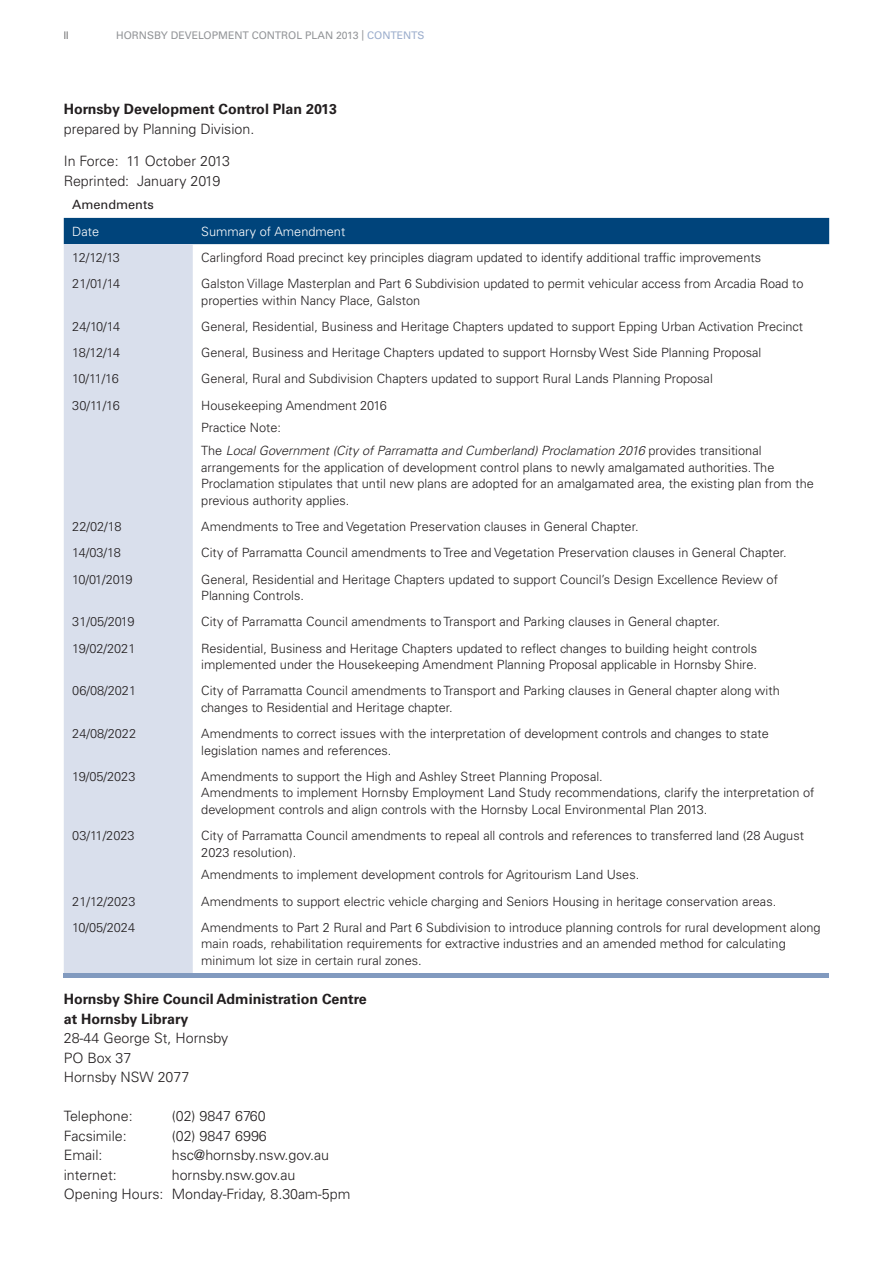
<style>
.page{position:relative;width:893px;height:1263px;background:#fff}
.page>*{position:absolute;margin:0;border:0;box-sizing:border-box;transform-origin:0 0}
.Body_Copy{font:300 14.25px/19.5px "Univers LT Std";color:#231f20}
.Body_Copy_Heavy{font:700 14.25px/19.5px "Univers LT Std";color:#231f20}
.Body_Copy-2{font:700 14.25px/19.5px "Univers LT Std";color:#231f20}
.Table_Body_Text{font:300 12.75px/16.5px "Univers LT Std";color:#231f20}
.Table_Body_Text_-_paper_white{font:300 12.75px "Univers LT Std";color:#fff}
.Figure_name{font:12.75px "Univers LT Std";color:#231f20}
.t1{font:10.5px "Univers LT Std";color:#939598}
.t2{font:300 condensed 10.5px "Univers LT Std";color:#3e3e3f}
.s1{color:#9badcc}
.s2{font-weight:300}
.s3{font-style:italic}
</style>
<div class="page">
<div style="left:64px;top:218px;width:765px;height:26px;background:#00447b"></div>
<div style="left:64px;top:244px;width:129px;height:729px;background:#d9dfec"></div>
<div style="left:64px;top:973px;width:765px;height:5px;background:#819abf"></div>
<p class="t2" style="left:64px;top:29px;width:6px">II</p>
<p class="t1" style="left:116px;top:30px;width:310px">HORNSBY DEVELOPMENT CONTROL PLAN 2013 | <span class="s1">CONTENTS</span></p>
<p class="Body_Copy_Heavy" style="left:64px;top:100px;width:275px">Hornsby Development Control Plan 2013 <span class="s2">prepared by Planning Division.</span></p>
<p class="Body_Copy" style="left:64px;top:151px;width:168px">In Force: 11 October 2013<br>Reprinted: January 2019</p>
<p class="Figure_name" style="left:72px;top:197px;width:83px">Amendments</p>
<p class="Table_Body_Text_-_paper_white" style="left:72px;top:223px;width:28px">Date</p>
<p class="Table_Body_Text_-_paper_white" style="left:201px;top:223px;width:146px">Summary of Amendment</p>
<p class="Table_Body_Text" style="left:72px;top:249px;width:49px">12/12/13</p>
<p class="Table_Body_Text" style="left:201px;top:249px;width:561px">Carlingford Road precinct key principles diagram updated to identify additional traffic improvements</p>
<p class="Table_Body_Text" style="left:72px;top:275px;width:50px">21/01/14</p>
<p class="Table_Body_Text" style="left:201px;top:275px;width:604px">Galston Village Masterplan and Part 6 Subdivision updated to permit vehicular access from Arcadia Road to properties within Nancy Place, Galston</p>
<p class="Table_Body_Text" style="left:72px;top:318px;width:50px">24/10/14</p>
<p class="Table_Body_Text" style="left:201px;top:318px;width:603px">General, Residential, Business and Heritage Chapters updated to support Epping Urban Activation Precinct</p>
<p class="Table_Body_Text" style="left:72px;top:344px;width:49px">18/12/14</p>
<p class="Table_Body_Text" style="left:201px;top:344px;width:562px">General, Business and Heritage Chapters updated to support Hornsby West Side Planning Proposal</p>
<p class="Table_Body_Text" style="left:72px;top:371px;width:48px">10/11/16</p>
<p class="Table_Body_Text" style="left:201px;top:371px;width:513px">General, Rural and Subdivision Chapters updated to support Rural Lands Planning Proposal</p>
<p class="Table_Body_Text" style="left:72px;top:397px;width:49px">30/11/16</p>
<p class="Table_Body_Text" style="left:201px;top:397px;width:187px">Housekeeping Amendment 2016</p>
<p class="Table_Body_Text" style="left:201px;top:420px;width:81px">Practice Note:</p>
<p class="Table_Body_Text" style="left:201px;top:443px;width:614px">The <span class="s3">Local Government (City of Parramatta and Cumberland) Proclamation 2016</span> provides transitional arrangements for the application of development control plans to newly amalgamated authorities. The Proclamation stipulates that until new plans are adopted for an amalgamated area, the existing plan from the previous authority applies.</p>
<p class="Table_Body_Text" style="left:72px;top:518px;width:51px">22/02/18</p>
<p class="Table_Body_Text" style="left:201px;top:518px;width:439px">Amendments to Tree and Vegetation Preservation clauses in General Chapter.</p>
<p class="Table_Body_Text" style="left:72px;top:545px;width:50px">14/03/18</p>
<p class="Table_Body_Text" style="left:201px;top:545px;width:587px">City of Parramatta Council amendments to Tree and Vegetation Preservation clauses in General Chapter.</p>
<p class="Table_Body_Text" style="left:72px;top:571px;width:62px">10/01/2019</p>
<p class="Table_Body_Text" style="left:201px;top:571px;width:578px">General, Residential and Heritage Chapters updated to support Council’s Design Excellence Review of<br>Planning Controls.</p>
<p class="Table_Body_Text" style="left:72px;top:613px;width:64px">31/05/2019</p>
<p class="Table_Body_Text" style="left:201px;top:613px;width:520px">City of Parramatta Council amendments to Transport and Parking clauses in General chapter.</p>
<p class="Table_Body_Text" style="left:72px;top:640px;width:65px">19/02/2021</p>
<p class="Table_Body_Text" style="left:201px;top:640px;width:557px">Residential, Business and Heritage Chapters updated to reflect changes to building height controls implemented under the Housekeeping Amendment Planning Proposal applicable in Hornsby Shire.</p>
<p class="Table_Body_Text" style="left:72px;top:682px;width:65px">06/08/2021</p>
<p class="Table_Body_Text" style="left:201px;top:682px;width:580px">City of Parramatta Council amendments to Transport and Parking clauses in General chapter along with changes to Residential and Heritage chapter.</p>
<p class="Table_Body_Text" style="left:72px;top:725px;width:65px">24/08/2022</p>
<p class="Table_Body_Text" style="left:201px;top:725px;width:569px">Amendments to correct issues with the interpretation of development controls and changes to state legislation names and references.</p>
<p class="Table_Body_Text" style="left:72px;top:768px;width:65px">19/05/2023</p>
<p class="Table_Body_Text" style="left:201px;top:768px;width:615px">Amendments to support the High and Ashley Street Planning Proposal.<br>Amendments to implement Hornsby Employment Land Study recommendations, clarify the interpretation of development controls and align controls with the Hornsby Local Environmental Plan 2013.</p>
<p class="Table_Body_Text" style="left:72px;top:827px;width:64px">03/11/2023</p>
<p class="Table_Body_Text" style="left:201px;top:827px;width:604px">City of Parramatta Council amendments to repeal all controls and references to transferred land (28 August<br>2023 resolution).</p>
<p class="Table_Body_Text" style="left:201px;top:867px;width:439px">Amendments to implement development controls for Agritourism Land Uses.</p>
<p class="Table_Body_Text" style="left:72px;top:893px;width:65px">21/12/2023</p>
<p class="Table_Body_Text" style="left:201px;top:893px;width:576px">Amendments to support electric vehicle charging and Seniors Housing in heritage conservation areas.</p>
<p class="Table_Body_Text" style="left:72px;top:919px;width:64px">10/05/2024</p>
<p class="Table_Body_Text" style="left:201px;top:919px;width:621px">Amendments to Part 2 Rural and Part 6 Subdivision to introduce planning controls for rural development along main roads, rehabilitation requirements for extractive industries and an amended method for calculating minimum lot size in certain rural zones.</p>
<p class="Body_Copy-2" style="left:64px;top:989px;width:305px">Hornsby Shire Council Administration Centre at Hornsby Library</p>
<p class="Body_Copy" style="left:64px;top:1028px;width:166px">28-44 George St, Hornsby</p>
<p class="Body_Copy" style="left:64px;top:1048px;width:69px">PO Box 37</p>
<p class="Body_Copy" style="left:64px;top:1067px;width:127px">Hornsby NSW 2077</p>
<p class="Body_Copy" style="left:64px;top:1106px;width:70px">Telephone:</p>
<p class="Body_Copy" style="left:172px;top:1106px;width:96px">(02) 9847 6760</p>
<p class="Body_Copy" style="left:64px;top:1126px;width:65px">Facsimile:</p>
<p class="Body_Copy" style="left:172px;top:1126px;width:97px">(02) 9847 6996</p>
<p class="Body_Copy" style="left:64px;top:1145px;width:40px">Email:</p>
<p class="Body_Copy" style="left:172px;top:1145px;width:159px">hsc@hornsby.nsw.gov.au</p>
<p class="Body_Copy" style="left:64px;top:1165px;width:55px">internet:</p>
<p class="Body_Copy" style="left:172px;top:1165px;width:125px">hornsby.nsw.gov.au</p>
<p class="Body_Copy" style="left:64px;top:1184px;width:288px">Opening Hours: Monday-Friday, 8.30am-5pm</p>
</div>
